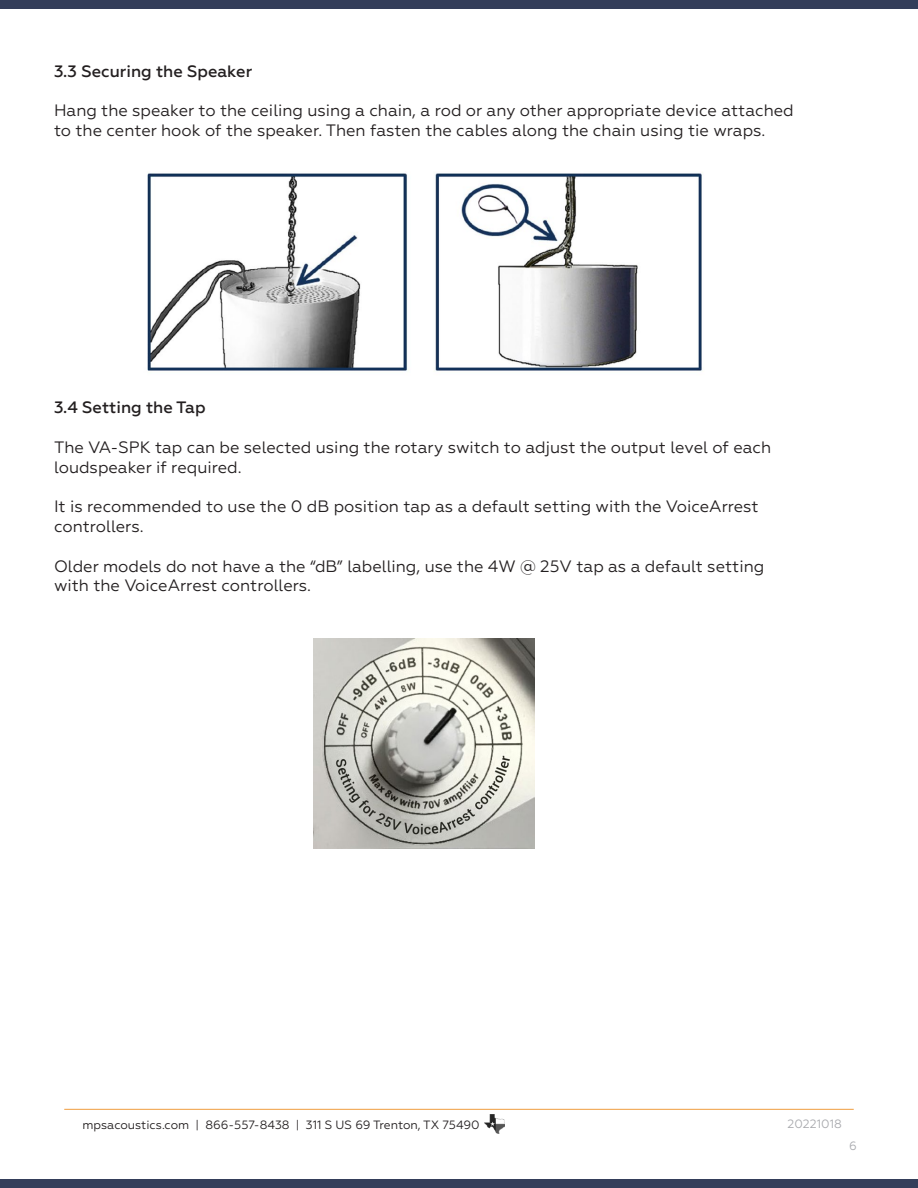
<style>
.page{position:relative;width:918px;height:1188px;background:#fff}
.page>*{position:absolute;margin:0;border:0;box-sizing:border-box;transform-origin:0 0}
.t1{font:16.5px/19.8px "Geometria";color:#231f20}
.t2{font:500 16.5px "Geometria";color:#231f20}
.t3{font:12px "Geometria";color:#231f20}
.t4{font:12px "Geometria";color:#a8a9ad}
</style>
<div class="page">
<hr style="left:64px;top:1109px;width:790px;height:1px;background:#f09d3e">
<div style="left:0;top:0;width:918px;height:9px;background:#343e5a"></div>
<div style="left:0;top:1179px;width:918px;height:9px;background:#343e5a"></div>
<img style="left:484px;top:1114px;width:21px;height:20px">
<img style="left:147px;top:172px;width:556px;height:199px">
<img style="left:314px;top:638px;width:220px;height:210px">
<p class="t2" style="left:54px;top:61px;width:200px">3.3 Securing the Speaker</p>
<p class="t1" style="left:54px;top:101px;width:741px">Hang the speaker to the ceiling using a chain, a rod or any other appropriate device attached to the center hook of the speaker. Then fasten the cables along the chain using tie wraps.</p>
<p class="t2" style="left:54px;top:398px;width:153px">3.4 Setting the Tap</p>
<p class="t1" style="left:54px;top:437px;width:719px">The VA-SPK tap can be selected using the rotary switch to adjust the output level of each</p>
<p class="t1" style="left:54px;top:457px;width:189px">loudspeaker if required.</p>
<p class="t1" style="left:54px;top:497px;width:706px">It is recommended to use the 0 dB position tap as a default setting with the VoiceArrest</p>
<p class="t1" style="left:54px;top:516px;width:91px">controllers.</p>
<p class="t1" style="left:54px;top:556px;width:712px">Older models do not have a the “dB” labelling, use the 4W @ 25V tap as a default setting with the VoiceArrest controllers.</p>
<p class="t3" style="left:82px;top:1118px;width:399px">mpsacoustics.com | 866-557-8438 | 311 S US 69 Trenton, TX 75490</p>
<p class="t4" style="left:788px;top:1117px;width:56px">20221018</p>
<p class="t4" style="left:849px;top:1139px;width:9px">6</p>
</div>
